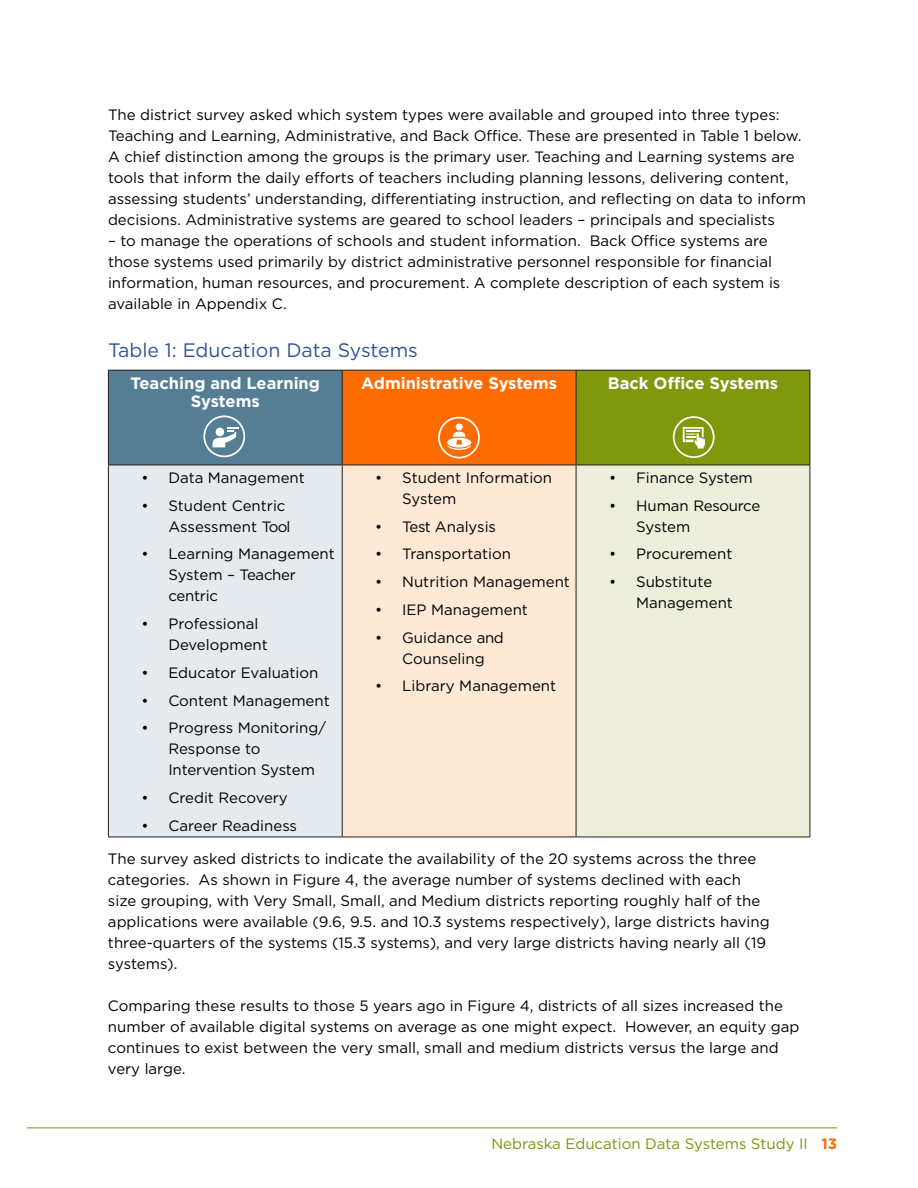
<style>
.page{position:relative;width:918px;height:1188px;background:#fff}
.page>*{position:absolute;margin:0;border:0;box-sizing:border-box;transform-origin:0 0}
.t1{font:19.5px "Gotham";color:#2f5496}
.t2{font:700 16.5px/18px "Gotham";color:#fff;text-align:center}
.t3{font:15px/21px "Gotham";color:#000}
.t4{font:15px "Gotham";color:#769807}
.t5{font:15px/21px "Gotham";letter-spacing:-.02em;color:#000}
.s1{font-weight:700;color:#ff6b00}
</style>
<div class="page">
<hr style="left:27px;top:1128px;width:810px;height:1px;background:#769807">
<div style="left:108px;top:370px;width:234px;height:95px;background:#557e95"></div>
<div style="left:342px;top:370px;width:234px;height:95px;background:#fe6b00"></div>
<div style="left:576px;top:370px;width:234px;height:95px;background:#80980c"></div>
<div style="left:108px;top:465px;width:234px;height:372px;background:#e4eaee"></div>
<div style="left:342px;top:465px;width:234px;height:372px;background:#fee9d6"></div>
<div style="left:576px;top:465px;width:234px;height:372px;background:#edeedb"></div>
<hr style="left:108px;top:370px;width:234px;height:1px;background:#231f20">
<hr style="left:108px;top:371px;width:1px;height:94px;background:#231f20">
<hr style="left:342px;top:370px;width:234px;height:1px;background:#231f20">
<hr style="left:342px;top:371px;width:1px;height:94px;background:#231f20">
<hr style="left:576px;top:370px;width:234px;height:1px;background:#231f20">
<hr style="left:576px;top:371px;width:1px;height:94px;background:#231f20">
<hr style="left:810px;top:371px;width:1px;height:94px;background:#231f20">
<hr style="left:108px;top:465px;width:234px;height:1px;background:#231f20">
<hr style="left:108px;top:465px;width:1px;height:372px;background:#231f20">
<hr style="left:342px;top:465px;width:234px;height:1px;background:#231f20">
<hr style="left:342px;top:465px;width:1px;height:372px;background:#231f20">
<hr style="left:576px;top:465px;width:234px;height:1px;background:#231f20">
<hr style="left:576px;top:465px;width:1px;height:372px;background:#231f20">
<hr style="left:810px;top:465px;width:1px;height:372px;background:#231f20">
<hr style="left:108px;top:837px;width:234px;height:1px;background:#231f20">
<hr style="left:342px;top:837px;width:234px;height:1px;background:#231f20">
<hr style="left:576px;top:837px;width:234px;height:1px;background:#231f20">
<svg style="left:203px;top:416px;width:42px;height:41px"></svg>
<svg style="left:438px;top:417px;width:42px;height:41px"></svg>
<svg style="left:673px;top:416px;width:42px;height:42px"></svg>
<p class="t3" style="left:108px;top:104px;width:700px">The district survey asked which system types were available and grouped into three types:<br>Teaching and Learning, Administrative, and Back Office. These are presented in Table 1 below.<br>A chief distinction among the groups is the primary user. Teaching and Learning systems are tools that inform the daily efforts of teachers including planning lessons, delivering content, assessing students’ understanding, differentiating instruction, and reflecting on data to inform decisions. Administrative systems are geared to school leaders – principals and specialists</p>
<p class="t3" style="left:108px;top:230px;width:674px">– to manage the operations of schools and student information. Back Office systems are those systems used primarily by district administrative personnel responsible for financial information, human resources, and procurement. A complete description of each system is available in Appendix C.</p>
<h1 class="t1" style="left:108px;top:338px;width:312px">Table 1: Education Data Systems</h1>
<p class="t2" style="left:131px;top:374px;width:191px">Teaching and Learning<br>Systems</p>
<p class="t2" style="left:361px;top:374px;width:197px">Administrative Systems</p>
<p class="t2" style="left:608px;top:374px;width:172px">Back Office Systems</p>
<p class="t3" style="left:141px;top:467px;width:165px">• Data Management</p>
<p class="t3" style="left:168px;top:495px;width:124px;text-indent:-27px">• Student Centric<br>Assessment Tool</p>
<p class="t3" style="left:168px;top:543px;width:168px;text-indent:-27px">• Learning Management<br>System – Teacher centric</p>
<p class="t3" style="left:168px;top:613px;width:101px;text-indent:-27px">• Professional<br>Development</p>
<p class="t3" style="left:141px;top:662px;width:179px">• Educator Evaluation</p>
<p class="t3" style="left:141px;top:690px;width:190px">• Content Management</p>
<p class="t3" style="left:168px;top:717px;width:159px;text-indent:-27px">• Progress Monitoring/<br>Response to<br>Intervention System</p>
<p class="t3" style="left:141px;top:787px;width:148px">• Credit Recovery</p>
<p class="t3" style="left:141px;top:815px;width:157px">• Career Readiness</p>
<p class="t3" style="left:402px;top:467px;width:151px;text-indent:-27px">• Student Information<br>System</p>
<p class="t3" style="left:375px;top:516px;width:122px">• Test Analysis</p>
<p class="t3" style="left:375px;top:543px;width:137px">• Transportation</p>
<p class="t3" style="left:375px;top:571px;width:196px">• Nutrition Management</p>
<p class="t3" style="left:375px;top:599px;width:154px">• IEP Management</p>
<p class="t3" style="left:375px;top:627px;width:130px;text-align:center">• Guidance and<br>Counseling</p>
<p class="t3" style="left:375px;top:675px;width:183px">• Library Management</p>
<p class="t3" style="left:609px;top:467px;width:145px">• Finance System</p>
<p class="t5" style="left:636px;top:495px;width:126px;text-indent:-27px">• Human Resource<br>System</p>
<p class="t3" style="left:609px;top:543px;width:125px">• Procurement</p>
<p class="t3" style="left:636px;top:571px;width:98px;text-indent:-27px">• Substitute<br>Management</p>
<p class="t3" style="left:108px;top:848px;width:663px">The survey asked districts to indicate the availability of the 20 systems across the three categories. As shown in Figure 4, the average number of systems declined with each size grouping, with Very Small, Small, and Medium districts reporting roughly half of the applications were available (9.6, 9.5. and 10.3 systems respectively), large districts having three-quarters of the systems (15.3 systems), and very large districts having nearly all (19 systems).</p>
<p class="t3" style="left:108px;top:994px;width:693px">Comparing these results to those 5 years ago in Figure 4, districts of all sizes increased the number of available digital systems on average as one might expect. However, an equity gap continues to exist between the very small, small and medium districts versus the large and very large.</p>
<p class="t4" style="left:491px;top:1134px;width:347px">Nebraska Education Data Systems Study II <span class="s1">13</span></p>
</div>
